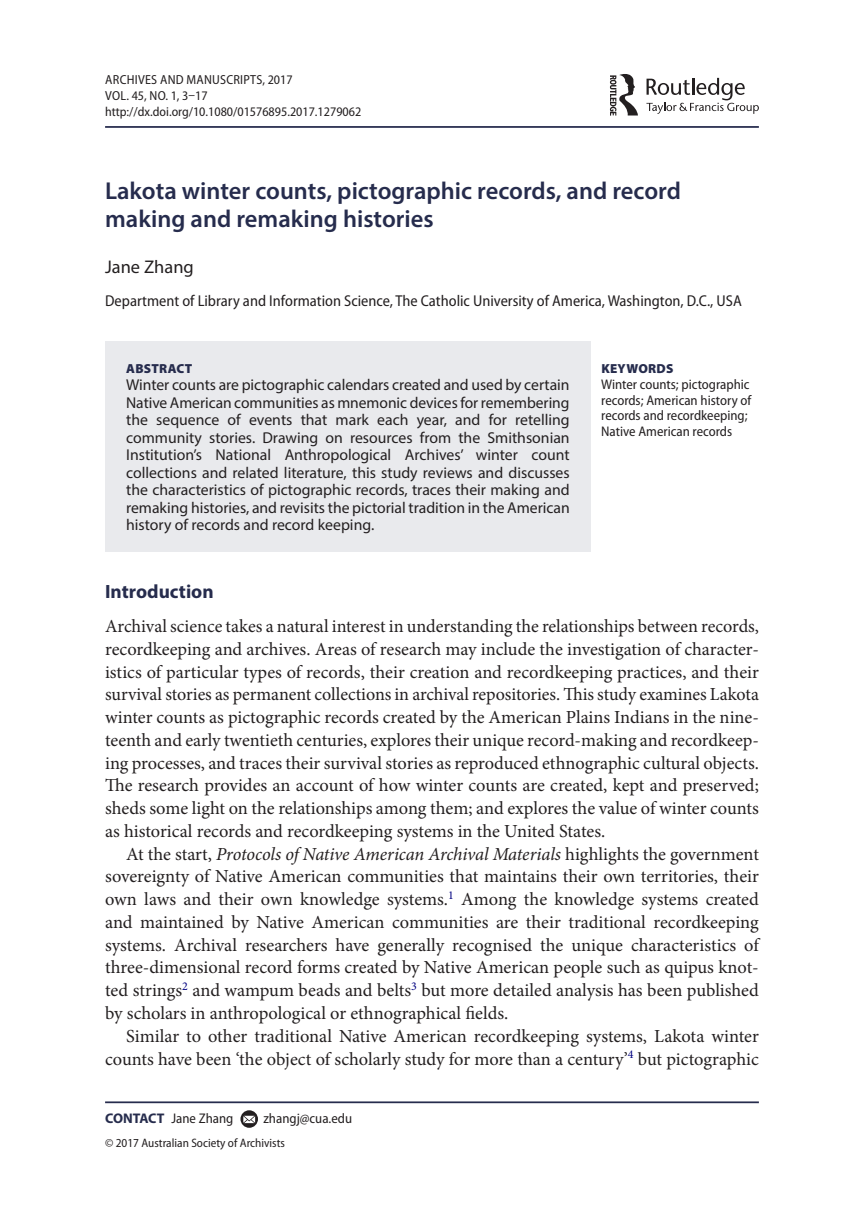
<style>
.page{position:relative;width:864px;height:1231px;background:#fff}
.page>*{position:absolute;margin:0;border:0;box-sizing:border-box;transform-origin:0 0}
.t1{font:600 24.5px/28px "Myriad Pro";color:#262c4d}
.t2{font:700 19.25px "Myriad Pro";color:#262c4d}
.t3{font:18.38px/22.8px "Minion Pro";letter-spacing:-.005em;color:#231f20;text-align:justify}
.t4{font:18.38px "Myriad Pro";color:#231f20}
.t5{font:15.75px/17.5px "Myriad Pro";color:#231f20;text-align:justify}
.t6{font:semi-condensed 15.75px "Myriad Pro";color:#231f20}
.t7{font:semi-condensed 14px/15.8px "Myriad Pro";color:#231f20}
.t8{font:semi-condensed 13.12px/15.8px "Myriad Pro";color:#231f20}
.t9{font:900 13.12px "Myriad Pro";letter-spacing:.02em;color:#262c4d}
.t10{font:semi-condensed 12.25px "Myriad Pro";color:#231f20}
.s1{font-style:italic}
.s2{font-weight:700;font-stretch:normal;color:#262c4d}
</style>
<div class="page">
<hr style="left:105px;top:126px;width:653px;height:2px;background:#262c4d">
<div style="left:105px;top:342px;width:485px;height:210px;background:#e9eaed"></div>
<hr style="left:105px;top:1101px;width:653px;height:2px;background:#262c4d">
<svg style="left:240px;top:1110px;width:18px;height:17px"></svg>
<svg style="left:243px;top:1115px;width:12px;height:7px"></svg>
<svg style="left:646px;top:78px;width:112px;height:36px"></svg>
<svg style="left:609px;top:74px;width:28px;height:42px"></svg>
<p class="t8" style="left:105px;top:72px;width:257px">Archives and Manuscripts, 2017<br>VOL. 45, NO. 1, 3–17 http://dx.doi.org/10.1080/01576895.2017.1279062</p>
<h1 class="t1" style="left:105px;top:177px;width:577px">Lakota winter counts, pictographic records, and record making and remaking histories</h1>
<p class="t4" style="left:105px;top:256px;width:90px">Jane Zhang</p>
<p class="t6" style="left:105px;top:292px;width:638px">Department of Library and Information Science, The Catholic University of America, Washington, D.C., USA</p>
<p class="t9" style="left:126px;top:361px;width:68px">ABSTRACT</p>
<p class="t5" style="left:126px;top:376px;width:445px">Winter counts are pictographic calendars created and used by certain Native American communities as mnemonic devices for remembering the sequence of events that mark each year, and for retelling community stories. Drawing on resources from the Smithsonian Institution’s National Anthropological Archives’ winter count collections and related literature, this study reviews and discusses the characteristics of pictographic records, traces their making and remaking histories, and revisits the pictorial tradition in the American history of records and record keeping.</p>
<p class="t9" style="left:601px;top:361px;width:74px">KEYWORDS</p>
<p class="t7" style="left:601px;top:376px;width:151px">Winter counts; pictographic records; American history of records and recordkeeping;<br>Native American records</p>
<p class="t2" style="left:105px;top:578px;width:110px">Introduction</p>
<p class="t3" style="left:105px;top:614px;width:655px">Archival science takes a natural interest in understanding the relationships between records, recordkeeping and archives. Areas of research may include the investigation of character&shy;istics of particular types of records, their creation and recordkeeping practices, and their survival stories as permanent collections in archival repositories. This study examines Lakota winter counts as pictographic records created by the American Plains Indians in the nine&shy;teenth and early twentieth centuries, explores their unique record-making and recordkeep&shy;ing processes, and traces their survival stories as reproduced ethnographic cultural objects.<br>The research provides an account of how winter counts are created, kept and preserved; sheds some light on the relationships among them; and explores the value of winter counts as historical records and recordkeeping systems in the United States.</p>
<p class="t3" style="left:105px;top:842px;width:655px;text-indent:21px">At the start, <span class="s1">Protocols of Native American Archival Materials</span> highlights the government sovereignty of Native American communities that maintains their own territories, their own laws and their own knowledge systems.<sup>1</sup> Among the knowledge systems created and maintained by Native American communities are their traditional recordkeeping systems. Archival researchers have generally recognised the unique characteristics of three-dimensional record forms created by Native American people such as quipus knot&shy;ted strings<sup>2</sup> and wampum beads and belts<sup>3</sup> but more detailed analysis has been published by scholars in anthropological or ethnographical fields.</p>
<p class="t3" style="left:105px;top:1024px;width:655px;text-align:right">Similar to other traditional Native American recordkeeping systems, Lakota winter counts have been ‘the object of scholarly study for more than a century’<sup>4</sup> but pictographic</p>
<p class="t7" style="left:105px;top:1110px;width:130px"><span class="s2">CONTACT</span> Jane Zhang</p>
<p class="t7" style="left:263px;top:1110px;width:90px">zhangj@cua.edu</p>
<p class="t10" style="left:105px;top:1136px;width:181px">© 2017 Australian Society of Archivists</p>
</div>
